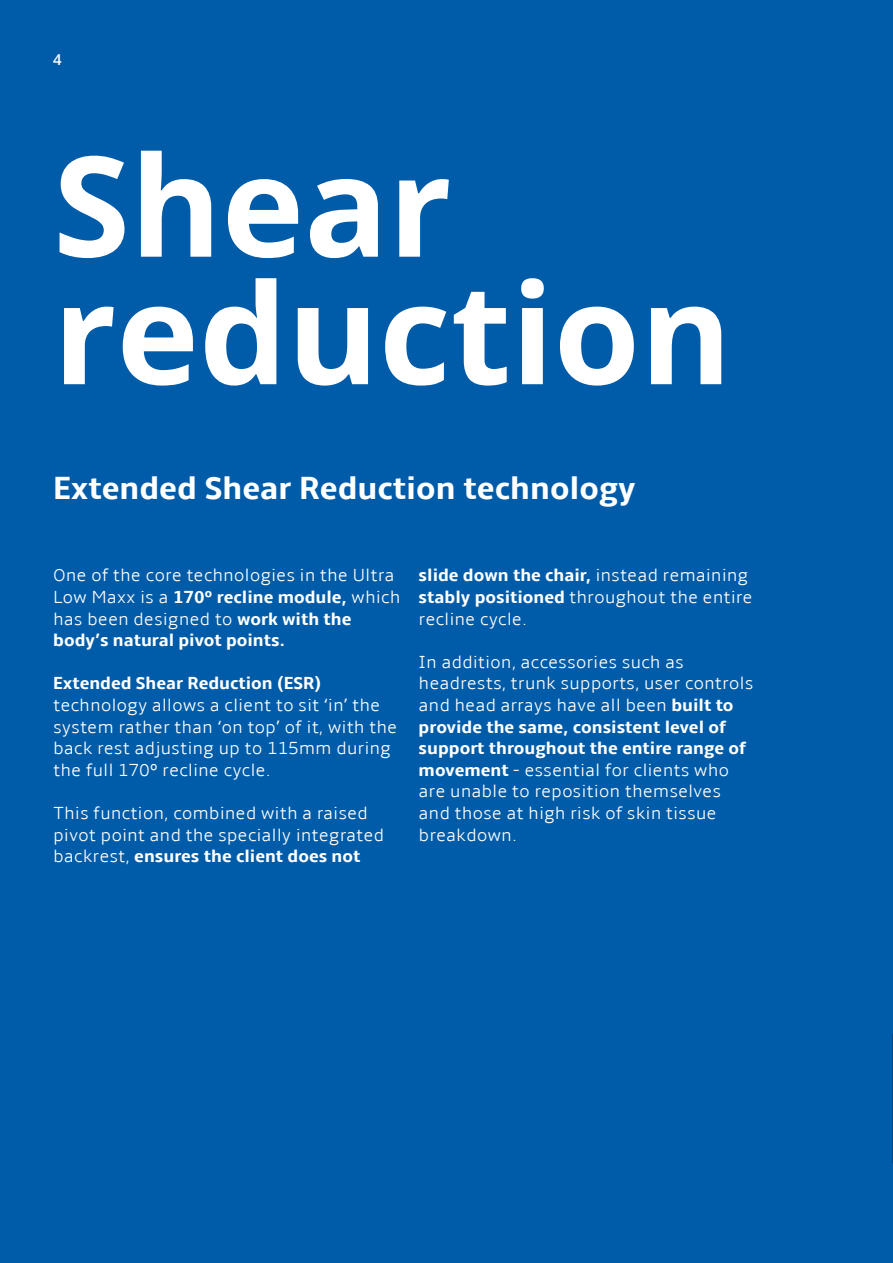
<style>
.page{position:relative;width:893px;height:1263px;background:#005ca8}
.page>*{position:absolute;margin:0;border:0;box-sizing:border-box;transform-origin:0 0}
.t1{font:700 139.5px/127.5px "Open Sans";color:#fff}
.t2{font:700 33px "Amble";color:#fff}
.t3{font:300 18px/21.6px "Amble";color:#fff}
.t4{font:700 18px "Amble";color:#fff}
.t5{font:600 15px "Open Sans";color:#fff}
.s1{font-weight:700}
</style>
<div class="page">
<svg style="left:892px;top:1034px;width:1px;height:129px"></svg>
<p class="t5" style="left:53px;top:49px;width:10px">4</p>
<h1 class="t1" style="left:53px;top:139px;width:680px">Shear reduction</h1>
<h2 class="t2" style="left:53px;top:469px;width:584px">Extended Shear Reduction technology</h2>
<p class="t3" style="left:53px;top:565px;width:349px">One of the core technologies in the Ultra Low Maxx is a <span class="s1">170º recline module,</span> which has been designed to <span class="s1">work with the body’s natural pivot points.</span></p>
<p class="t4" style="left:53px;top:673px;width:270px">Extended Shear Reduction (ESR)</p>
<p class="t3" style="left:53px;top:694px;width:346px">technology allows a client to sit ‘in’ the system rather than ‘on top’ of it, with the back rest adjusting up to 115mm during the full 170º recline cycle.</p>
<p class="t3" style="left:53px;top:802px;width:333px">This function, combined with a raised pivot point and the specially integrated backrest, <span class="s1">ensures the client does not</span></p>
<p class="t3" style="left:419px;top:565px;width:336px"><span class="s1">slide down the chair,</span> instead remaining <span class="s1">stably positioned</span> throughout the entire recline cycle.</p>
<p class="t3" style="left:419px;top:651px;width:336px">In addition, accessories such as headrests, trunk supports, user controls and head arrays have all been <span class="s1">built to provide the same, consistent level of support throughout the entire range of movement</span> - essential for clients who are unable to reposition themselves and those at high risk of skin tissue breakdown.</p>
</div>
